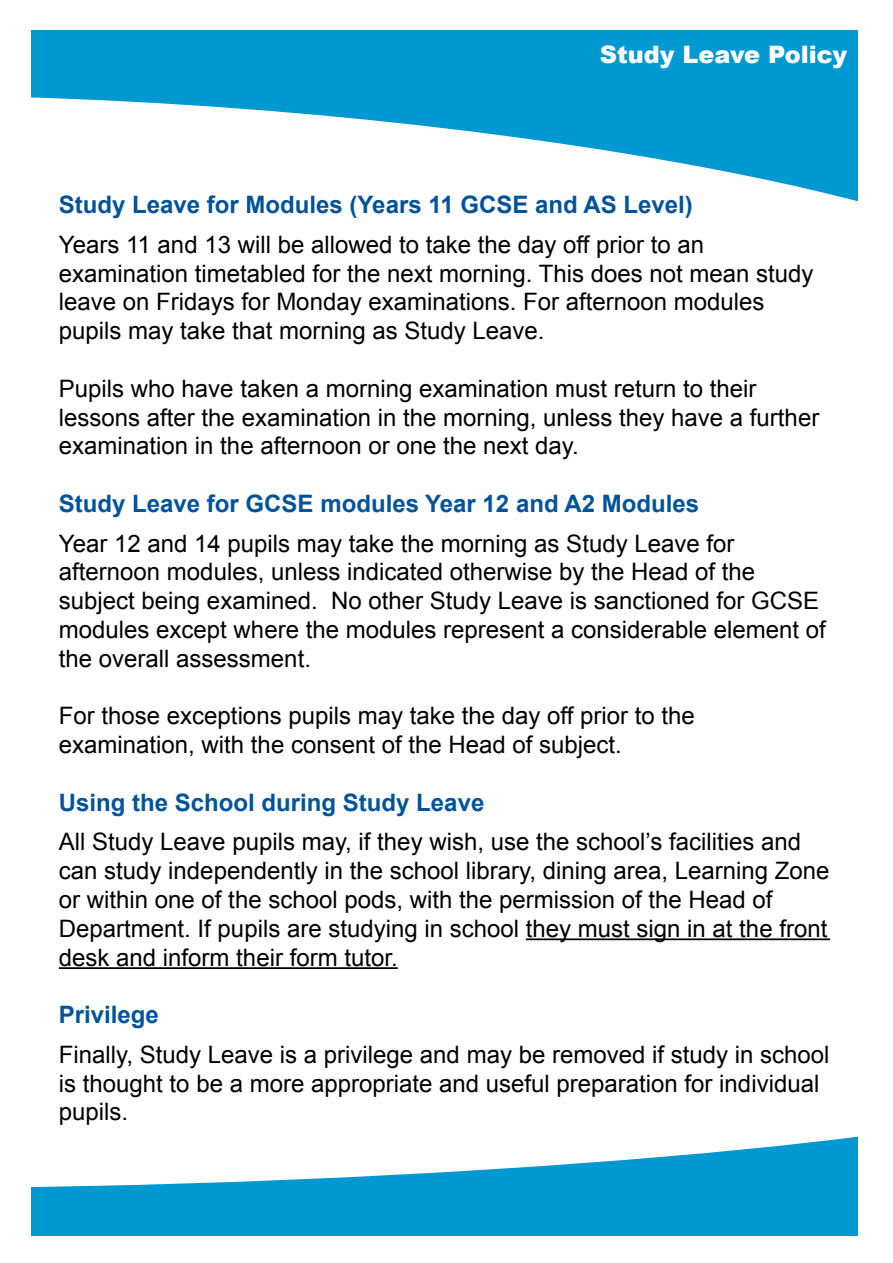
<style>
.page{position:relative;width:893px;height:1263px;background:#fff}
.page>*{position:absolute;margin:0;border:0;box-sizing:border-box;transform-origin:0 0}
.t1{font:24px/28.8px "Arial";color:#000}
.t2{font:700 24px "Arial";color:#00539b}
.t3{font:900 24px "Arial";color:#fff}
</style>
<div class="page">
<svg style="left:32px;top:1136px;width:826px;height:99px;fill:#0098d1"></svg>
<svg style="left:32px;top:30px;width:826px;height:172px;fill:#0098d1"></svg>
<hr style="left:526px;top:938px;width:304px;height:2px;background:#000">
<hr style="left:59px;top:967px;width:339px;height:2px;background:#000">
<p class="t3" style="left:600px;top:37px;width:249px">Study Leave Policy</p>
<p class="t2" style="left:59px;top:189px;width:635px">Study Leave for Modules (Years 11 GCSE and AS Level)</p>
<p class="t1" style="left:59px;top:230px;width:756px">Years 11 and 13 will be allowed to take the day off prior to an examination timetabled for the next morning. This does not mean study leave on Fridays for Monday examinations. For afternoon modules pupils may take that morning as Study Leave.</p>
<p class="t1" style="left:59px;top:374px;width:762px">Pupils who have taken a morning examination must return to their lessons after the examination in the morning, unless they have a further examination in the afternoon or one the next day.</p>
<p class="t2" style="left:59px;top:487px;width:642px">Study Leave for GCSE modules Year 12 and A2 Modules</p>
<p class="t1" style="left:59px;top:529px;width:769px">Year 12 and 14 pupils may take the morning as Study Leave for afternoon modules, unless indicated otherwise by the Head of the subject being examined. No other Study Leave is sanctioned for GCSE modules except where the modules represent a considerable element of the overall assessment.</p>
<p class="t1" style="left:59px;top:702px;width:637px">For those exceptions pupils may take the day off prior to the examination, with the consent of the Head of subject.</p>
<p class="t2" style="left:59px;top:786px;width:427px">Using the School during Study Leave</p>
<p class="t1" style="left:59px;top:828px;width:772px">All Study Leave pupils may, if they wish, use the school’s facilities and can study independently in the school library, dining area, Learning Zone or within one of the school pods, with the permission of the Head of Department. If pupils are studying in school they must sign in at the front desk and inform their form tutor.</p>
<p class="t2" style="left:59px;top:999px;width:102px">Privilege</p>
<p class="t1" style="left:59px;top:1040px;width:772px">Finally, Study Leave is a privilege and may be removed if study in school is thought to be a more appropriate and useful preparation for individual pupils.</p>
</div>
